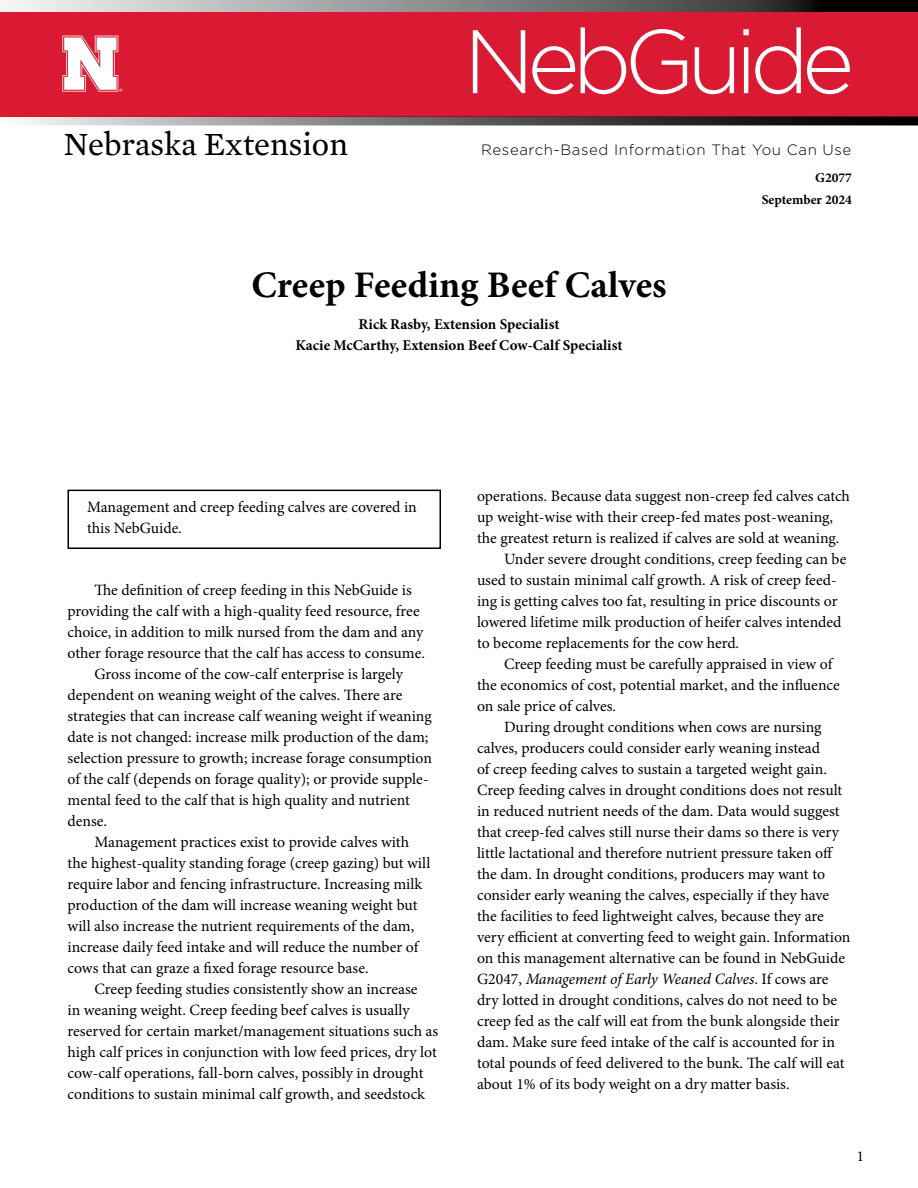
<style>
.page{position:relative;width:918px;height:1188px;background:#fff}
.page>*{position:absolute;margin:0;border:0;box-sizing:border-box;transform-origin:0 0}
.t1{font:300 90px "Gotham";letter-spacing:-.085em;color:#fff}
.t2{font:700 37.5px "Minion Pro";color:#000}
.t3{font:33px "Mercury Text G2";color:#000}
.t4{font:15.75px/21px "Minion Pro";color:#000}
.t5{font:italic 15.75px "Minion Pro";letter-spacing:-.01em;color:#000}
.t6{font:700 15px/21px "Minion Pro";color:#000;text-align:center}
.t7{font:300 15px "Gotham";letter-spacing:.04em;color:#000}
.t8{font:15px "Minion Pro";color:#000}
.t9{font:700 13.5px/21.6px "Minion Pro";color:#000;text-align:right}
.s1{font-style:normal}
</style>
<div class="page">
<div style="left:0;top:8px;width:918px;height:108px;background:#da1a32"></div>
<svg style="left:0;top:116px;width:918px;height:9px;background:#6e5f61"></svg>
<svg style="left:62px;top:36px;width:60px;height:56px"></svg>
<svg style="left:0;top:0;width:918px;height:12px;background:#818283"></svg>
<div style="left:68px;top:490px;width:373px;height:59px;border:2px solid #000"></div>
<h3 class="t3" style="left:64px;top:120px;width:286px">Nebraska Extension</h3>
<h1 class="t1" style="left:464px;top:4px;width:392px">NebGuide</h1>
<p class="t7" style="left:481px;top:140px;width:372px">Research-Based Information That You Can Use</p>
<p class="t9" style="left:762px;top:167px;width:92px">G2077<br>September 2024</p>
<h2 class="t2" style="left:251px;top:259px;width:417px">Creep Feeding Beef Calves</h2>
<p class="t6" style="left:296px;top:313px;width:328px">Rick Rasby, Extension Specialist<br>Kacie McCarthy, Extension Beef Cow-Calf Specialist</p>
<p class="t4" style="left:87px;top:496px;width:331px">Management and creep feeding calves are covered in this NebGuide.</p>
<p class="t4" style="left:94px;top:579px;width:319px">The definition of creep feeding in this NebGuide is</p>
<p class="t4" style="left:68px;top:600px;width:354px">providing the calf with a high-quality feed resource, free</p>
<p class="t4" style="left:68px;top:621px;width:357px">choice, in addition to milk nursed from the dam and any</p>
<p class="t4" style="left:68px;top:642px;width:359px">other forage resource that the calf has access to consume.</p>
<p class="t4" style="left:95px;top:663px;width:310px">Gross income of the cow-calf enterprise is largely</p>
<p class="t4" style="left:68px;top:684px;width:336px">dependent on weaning weight of the calves. There are</p>
<p class="t4" style="left:68px;top:705px;width:366px">strategies that can increase calf weaning weight if weaning</p>
<p class="t4" style="left:68px;top:726px;width:363px">date is not changed: increase milk production of the dam;</p>
<p class="t4" style="left:68px;top:747px;width:366px">selection pressure to growth; increase forage consumption</p>
<p class="t4" style="left:68px;top:768px;width:363px">of the calf (depends on forage quality); or provide supple-</p>
<p class="t4" style="left:68px;top:789px;width:344px">mental feed to the calf that is high quality and nutrient</p>
<p class="t4" style="left:68px;top:810px;width:41px">dense.</p>
<p class="t4" style="left:94px;top:831px;width:316px">Management practices exist to provide calves with</p>
<p class="t4" style="left:68px;top:852px;width:364px">the highest-quality standing forage (creep gazing) but will</p>
<p class="t4" style="left:68px;top:873px;width:356px">require labor and fencing infrastructure. Increasing milk</p>
<p class="t4" style="left:68px;top:894px;width:351px">production of the dam will increase weaning weight but</p>
<p class="t4" style="left:68px;top:915px;width:348px">will also increase the nutrient requirements of the dam,</p>
<p class="t4" style="left:68px;top:936px;width:352px">increase daily feed intake and will reduce the number of</p>
<p class="t4" style="left:68px;top:957px;width:303px">cows that can graze a fixed forage resource base.</p>
<p class="t4" style="left:94px;top:978px;width:325px">Creep feeding studies consistently show an increase</p>
<p class="t4" style="left:68px;top:999px;width:344px">in weaning weight. Creep feeding beef calves is usually</p>
<p class="t4" style="left:68px;top:1020px;width:372px">reserved for certain market/management situations such as</p>
<p class="t4" style="left:68px;top:1041px;width:371px">high calf prices in conjunction with low feed prices, dry lot</p>
<p class="t4" style="left:68px;top:1062px;width:357px">cow-calf operations, fall-born calves, possibly in drought</p>
<p class="t4" style="left:68px;top:1083px;width:359px">conditions to sustain minimal calf growth, and seedstock</p>
<p class="t4" style="left:477px;top:485px;width:375px">operations. Because data suggest non-creep fed calves catch</p>
<p class="t4" style="left:477px;top:506px;width:358px">up weight-wise with their creep-fed mates post-weaning,</p>
<p class="t4" style="left:477px;top:527px;width:364px">the greatest return is realized if calves are sold at weaning.</p>
<p class="t4" style="left:504px;top:548px;width:344px">Under severe drought conditions, creep feeding can be</p>
<p class="t4" style="left:477px;top:569px;width:361px">used to sustain minimal calf growth. A risk of creep feed-</p>
<p class="t4" style="left:477px;top:590px;width:362px">ing is getting calves too fat, resulting in price discounts or</p>
<p class="t4" style="left:477px;top:611px;width:366px">lowered lifetime milk production of heifer calves intended</p>
<p class="t4" style="left:477px;top:632px;width:264px">to become replacements for the cow herd.</p>
<p class="t4" style="left:504px;top:653px;width:330px">Creep feeding must be carefully appraised in view of</p>
<p class="t4" style="left:477px;top:674px;width:364px">the economics of cost, potential market, and the influence</p>
<p class="t4" style="left:477px;top:695px;width:141px">on sale price of calves.</p>
<p class="t4" style="left:504px;top:716px;width:319px">During drought conditions when cows are nursing</p>
<p class="t4" style="left:477px;top:737px;width:345px">calves, producers could consider early weaning instead</p>
<p class="t4" style="left:477px;top:758px;width:351px">of creep feeding calves to sustain a targeted weight gain.</p>
<p class="t4" style="left:477px;top:779px;width:367px">Creep feeding calves in drought conditions does not result</p>
<p class="t4" style="left:477px;top:800px;width:364px">in reduced nutrient needs of the dam. Data would suggest</p>
<p class="t4" style="left:477px;top:821px;width:364px">that creep-fed calves still nurse their dams so there is very</p>
<p class="t4" style="left:477px;top:842px;width:358px">little lactational and therefore nutrient pressure taken off</p>
<p class="t4" style="left:477px;top:863px;width:350px">the dam. In drought conditions, producers may want to</p>
<p class="t4" style="left:477px;top:884px;width:354px">consider early weaning the calves, especially if they have</p>
<p class="t4" style="left:477px;top:905px;width:348px">the facilities to feed lightweight calves, because they are</p>
<p class="t4" style="left:477px;top:926px;width:375px">very efficient at converting feed to weight gain. Information</p>
<p class="t4" style="left:477px;top:947px;width:370px">on this management alternative can be found in NebGuide</p>
<p class="t5" style="left:477px;top:968px;width:353px"><span class="s1">G2047,</span> Management of Early Weaned Calves<span class="s1">. If cows are</span></p>
<p class="t4" style="left:477px;top:989px;width:362px">dry lotted in drought conditions, calves do not need to be</p>
<p class="t4" style="left:477px;top:1010px;width:364px">creep fed as the calf will eat from the bunk alongside their</p>
<p class="t4" style="left:477px;top:1031px;width:360px">dam. Make sure feed intake of the calf is accounted for in</p>
<p class="t4" style="left:477px;top:1052px;width:369px">total pounds of feed delivered to the bunk. The calf will eat</p>
<p class="t4" style="left:477px;top:1073px;width:314px">about 1% of its body weight on a dry matter basis.</p>
<p class="t8" style="left:857px;top:1146px;width:9px">1</p>
</div>
